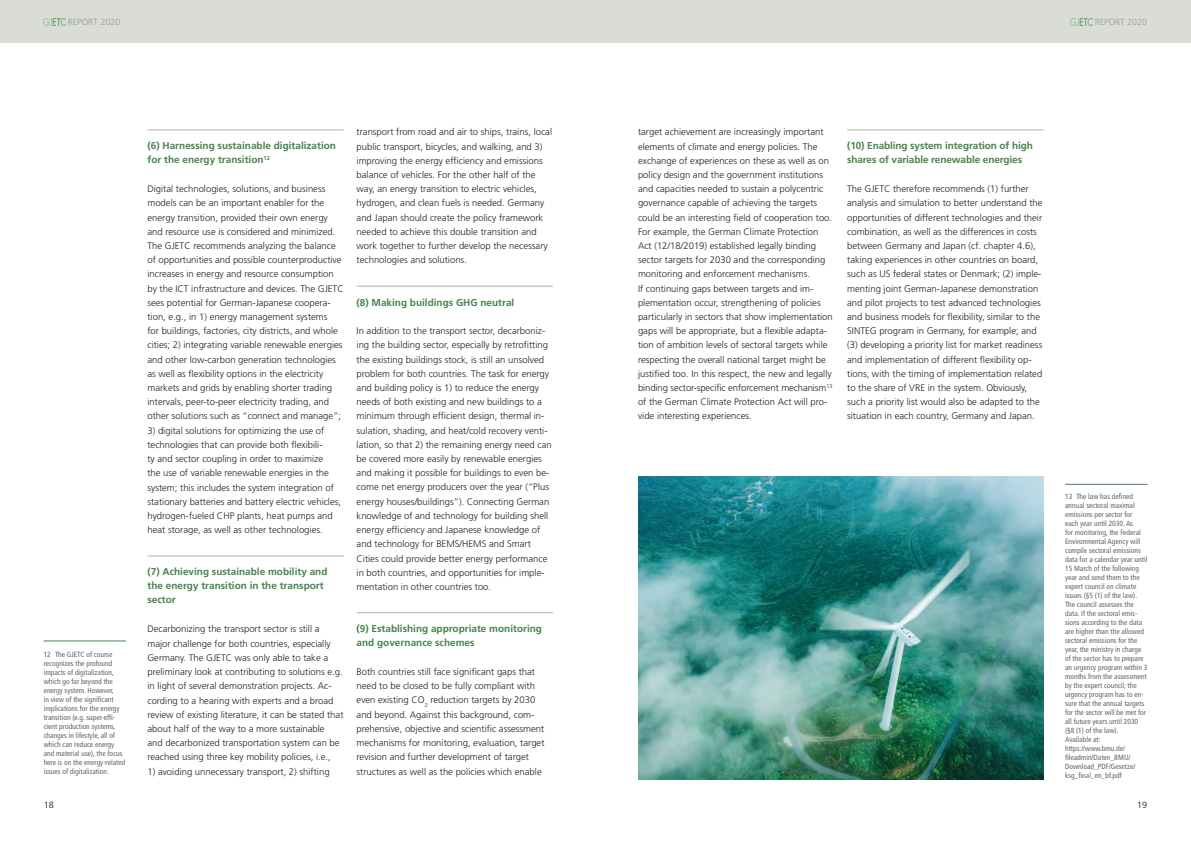
<style>
.page{position:relative;width:1191px;height:842px;background:#fff}
.page>*{position:absolute;margin:0;border:0;box-sizing:border-box;transform-origin:0 0}
.t1{font:700 10px/14px "Frutiger";color:#48834c}
.t2{font:300 9.5px/14.2px "Frutiger";color:#231f20}
.t3{font:300 9px "Frutiger";color:#98999d}
.t4{font:300 9px "Frutiger";color:#101315}
.t5{font:condensed 7.5px/9px "Frutiger";color:#636366}
</style>
<div class="page">
<div style="left:595px;top:0;width:596px;height:43px;background:#daddd6"></div>
<div style="left:0;top:0;width:595px;height:43px;background:#daddd6"></div>
<img style="left:44px;top:19px;width:21px;height:6px">
<img style="left:1070px;top:19px;width:22px;height:6px">
<hr style="left:147px;top:129px;width:197px;height:1px;background:#acb5a8">
<hr style="left:147px;top:555px;width:197px;height:1px;background:#acb5a8">
<hr style="left:356px;top:286px;width:197px;height:1px;background:#acb5a8">
<hr style="left:356px;top:612px;width:197px;height:1px;background:#acb5a8">
<hr style="left:847px;top:129px;width:196px;height:1px;background:#acb5a8">
<img style="left:638px;top:476px;width:405px;height:304px">
<hr style="left:1065px;top:484px;width:82px;height:1px;background:#48834c">
<hr style="left:44px;top:641px;width:82px;height:1px;background:#48834c">
<p class="t3" style="left:68px;top:17px;width:54px">REPORT 2020</p>
<p class="t3" style="left:1094px;top:17px;width:54px">REPORT 2020</p>
<p class="t5" style="left:44px;top:650px;width:83px">12 The GJETC of course recognizes the profound impacts of digitalization, which go far beyond the energy system. However,<br>in view of the significant implications for the energy transition (e.g. super-effi&shy;cient production systems, changes in lifestyle, all of which can reduce energy and material use), the focus here is on the energy-related issues of digitalization.</p>
<p class="t1" style="left:147px;top:139px;width:190px">(6) Harnessing sustainable digitalization for the energy transition<sup>12</sup></p>
<p class="t2" style="left:147px;top:182px;width:198px">Digital technologies, solutions, and business models can be an important enabler for the energy transition, provided their own energy and resource use is considered and minimized.<br>The GJETC recommends analyzing the balance of opportunities and possible counterproductive increases in energy and resource consumption by the ICT infrastructure and devices. The GJETC sees potential for German-Japanese coopera&shy;tion, e.g., in 1) energy management systems<br>for buildings, factories, city districts, and whole cities; 2) integrating variable renewable energies and other low-carbon generation technologies as well as flexibility options in the electricity markets and grids by enabling shorter trading intervals, peer-to-peer electricity trading, and other solutions such as “connect and manage”;</p>
<p class="t2" style="left:147px;top:423px;width:195px">3) digital solutions for optimizing the use of technologies that can provide both flexibili-<br>ty and sector coupling in order to maximize<br>the use of variable renewable energies in the system; this includes the system integration of stationary batteries and battery electric vehicles, hydrogen-fueled CHP plants, heat pumps and heat storage, as well as other technologies.</p>
<p class="t1" style="left:147px;top:565px;width:182px">(7) Achieving sustainable mobility and the energy transition in the transport sector</p>
<p class="t2" style="left:147px;top:622px;width:197px">Decarbonizing the transport sector is still a major challenge for both countries, especially Germany. The GJETC was only able to take a preliminary look at contributing to solutions e.g. in light of several demonstration projects. Ac&shy;cording to a hearing with experts and a broad review of existing literature, it can be stated that about half of the way to a more sustainable<br>and decarbonized transportation system can be reached using three key mobility policies, i.e.,</p>
<p class="t2" style="left:147px;top:764px;width:184px">1) avoiding unnecessary transport, 2) shifting</p>
<p class="t2" style="left:356px;top:125px;width:197px">transport from road and air to ships, trains, local public transport, bicycles, and walking, and 3) improving the energy efficiency and emissions balance of vehicles. For the other half of the way, an energy transition to electric vehicles, hydrogen, and clean fuels is needed. Germany and Japan should create the policy framework needed to achieve this double transition and work together to further develop the necessary technologies and solutions.</p>
<p class="t1" style="left:356px;top:295px;width:159px">(8) Making buildings GHG neutral</p>
<p class="t2" style="left:356px;top:324px;width:197px">In addition to the transport sector, decarboniz&shy;ing the building sector, especially by retrofitting the existing buildings stock, is still an unsolved problem for both countries. The task for energy and building policy is 1) to reduce the energy needs of both existing and new buildings to a minimum through efficient design, thermal in&shy;sulation, shading, and heat/cold recovery venti&shy;lation, so that 2) the remaining energy need can be covered more easily by renewable energies and making it possible for buildings to even be&shy;come net energy producers over the year (“Plus energy houses/buildings”). Connecting German knowledge of and technology for building shell energy efficiency and Japanese knowledge of and technology for BEMS/HEMS and Smart Cities could provide better energy performance in both countries, and opportunities for imple&shy;mentation in other countries too.</p>
<p class="t1" style="left:356px;top:622px;width:187px">(9) Establishing appropriate monitoring and governance schemes</p>
<p class="t2" style="left:356px;top:665px;width:189px">Both countries still face significant gaps that need to be closed to be fully compliant with even existing CO<sub>2</sub> reduction targets by 2030 and beyond. Against this background, com&shy;prehensive, objective and scientific assessment mechanisms for monitoring, evaluation, target revision and further development of target structures as well as the policies which enable</p>
<p class="t2" style="left:638px;top:125px;width:196px">target achievement are increasingly important elements of climate and energy policies. The exchange of experiences on these as well as on policy design and the government institutions and capacities needed to sustain a polycentric governance capable of achieving the targets could be an interesting field of cooperation too.<br>For example, the German Climate Protection Act (12/18/2019) established legally binding sector targets for 2030 and the corresponding monitoring and enforcement mechanisms.<br>If continuing gaps between targets and im&shy;plementation occur, strengthening of policies particularly in sectors that show implementation gaps will be appropriate, but a flexible adapta&shy;tion of ambition levels of sectoral targets while respecting the overall national target might be justified too. In this respect, the new and legally binding sector-specific enforcement mechanism<sup>13 </sup>of the German Climate Protection Act will pro&shy;vide interesting experiences.</p>
<p class="t1" style="left:847px;top:139px;width:187px">(10) Enabling system integration of high shares of variable renewable energies</p>
<p class="t2" style="left:847px;top:182px;width:197px">The GJETC therefore recommends (1) further analysis and simulation to better understand the opportunities of different technologies and their combination, as well as the differences in costs between Germany and Japan (cf. chapter 4.6), taking experiences in other countries on board, such as US federal states or Denmark; (2) imple&shy;menting joint German-Japanese demonstration and pilot projects to test advanced technologies and business models for flexibility, similar to the SINTEG program in Germany, for example; and (3) developing a priority list for market readiness and implementation of different flexibility op&shy;tions, with the timing of implementation related to the share of VRE in the system. Obviously, such a priority list would also be adapted to the situation in each country, Germany and Japan.</p>
<p class="t5" style="left:1065px;top:492px;width:84px">13 The law has defined annual sectoral maximal emissions per sector for each year until 2030. As<br>for monitoring, the Federal<br>Environmental Agency will compile sectoral emissions data for a calendar year until<br>15 March of the following year and send them to the expert council on climate issues (§5 (1) of the law).<br>The council assesses the data. If the sectoral emis&shy;sions according to the data are higher than the allowed sectoral emissions for the year, the ministry in charge of the sector has to prepare an urgency program within 3 months from the assessment by the expert council; the urgency program has to en&shy;sure that the annual targets for the sector will be met for all future years until 2030 (§8 (1) of the law).<br>Available at: https://www.bmu.de/ fileadmin/Daten_BMU/<br>Download_PDF/Gesetze/ ksg_final_en_bf.pdf</p>
<p class="t4" style="left:44px;top:800px;width:12px">18</p>
<p class="t4" style="left:1137px;top:800px;width:12px">19</p>
</div>
